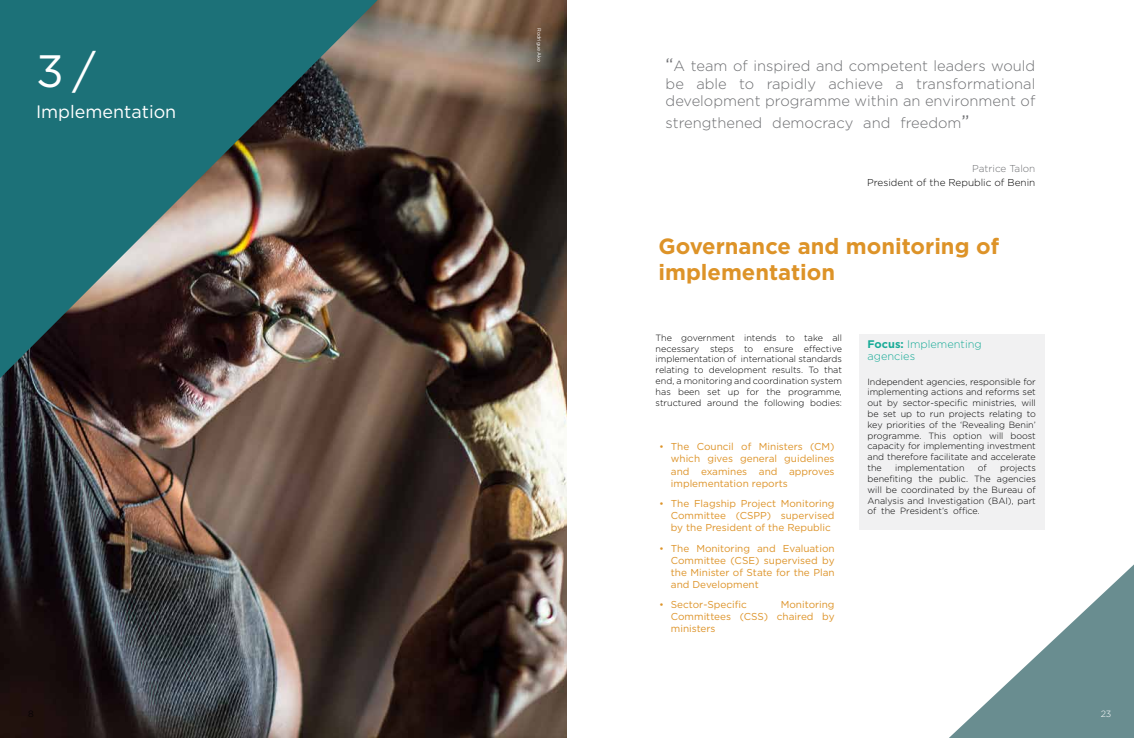
<style>
.page{position:relative;width:1134px;height:738px;background:#fff}
.page>*{position:absolute;margin:0;border:0;box-sizing:border-box;transform-origin:0 0}
.t1{font:45.2px "Gotham";color:#fff}
.t2{font:700 22px/26.4px "Gotham";color:#dd9328}
.t3{font:17.9px "Gotham";color:#fff}
.t4{font:300 14.7px/17.7px "Gotham";color:#6d6e71;text-align:justify}
.t5{font:300 11px/12px "Gotham";color:#18ab97}
.t6{font:10px/12px "Gotham";color:#dd9328;text-align:justify}
.t7{font:300 10px "Gotham";color:#000}
.t8{font:300 10px "Gotham";color:#6d6e71}
.t9{font:300 9px/10.8px "Gotham";color:#000;text-align:justify}
.t10{font:300 9px "Gotham";color:#fff}
.t11{font:5px "Gotham";letter-spacing:-.015em;color:#fff}
.s1{font-weight:400;font-size:18px}
.s2{font-family:"Gill Sans"}
.s3{font-weight:700}
</style>
<div class="page">
<img style="left:0;top:0;width:567px;height:737px">
<img style="left:0;top:0;width:378px;height:378px">
<svg style="left:950px;top:564px;width:184px;height:173px"></svg>
<div style="left:859px;top:333px;width:185px;height:196px;background:#f1f1f2"></div>
<h1 class="t1" style="left:36px;top:46px;width:61px">3 /</h1>
<h3 class="t3" style="left:36px;top:102px;width:142px">Implementation</h3>
<p class="t11" style="left:542px;top:28px;width:35px;rotate:90deg">Rodrigue Ako</p>
<h3 class="t4" style="left:666px;top:57px;width:371px"><span class="s1">“</span>A team of inspired and competent leaders would be able to rapidly achieve a transformational development programme within an environment of</h3>
<h3 class="t4" style="left:666px;top:114px;width:305px">strengthened democracy and freedom<span class="s1">”</span></h3>
<p class="t8" style="left:972px;top:163px;width:65px">Patrice Talon</p>
<p class="t7" style="left:867px;top:176px;width:170px">President of the Republic of Benin</p>
<h2 class="t2" style="left:658px;top:232px;width:342px">Governance and monitoring of implementation</h2>
<p class="t9" style="left:656px;top:332px;width:188px">The government intends to take all necessary steps to ensure effective implementation of international standards relating to development results. To that end, a monitoring and coordination system has been set up for the programme, structured around the following bodies:</p>
<p class="t6" style="left:671px;top:440px;width:165px;text-indent:-11px"><span class="s2">•</span> The Council of Ministers (CM) which gives general guidelines and examines and approves implementation reports</p>
<p class="t6" style="left:671px;top:497px;width:165px;text-indent:-11px"><span class="s2">•</span> The Flagship Project Monitoring Committee (CSPP) supervised by the President of the Republic</p>
<p class="t6" style="left:671px;top:541px;width:165px;text-indent:-11px"><span class="s2">•</span> The Monitoring and Evaluation Committee (CSE) supervised by the Minister of State for the Plan and Development</p>
<p class="t6" style="left:660px;top:598px;width:88px"><span class="s2">•</span> Sector-Specific</p>
<p class="t6" style="left:671px;top:598px;width:165px;text-indent:110px">Monitoring Committees (CSS) chaired by ministers</p>
<p class="t5" style="left:867px;top:338px;width:116px"><span class="s3">Focus:</span> Implementing agencies</p>
<p class="t9" style="left:867px;top:375px;width:170px">Independent agencies, responsible for implementing actions and reforms set out by sector-specific ministries, will be set up to run projects relating to key priorities of the ‘Revealing Benin’ programme. This option will boost capacity for implementing investment and therefore facilitate and accelerate the</p>
<p class="t9" style="left:895px;top:462px;width:71px">implementation</p>
<p class="t9" style="left:978px;top:462px;width:11px">of</p>
<p class="t9" style="left:867px;top:462px;width:170px;text-indent:133px">projects benefiting the public. The agencies will be coordinated by the Bureau of Analysis and Investigation (BAI), part of the President’s office.</p>
<p class="t10" style="left:1101px;top:708px;width:12px">23</p>
</div>
